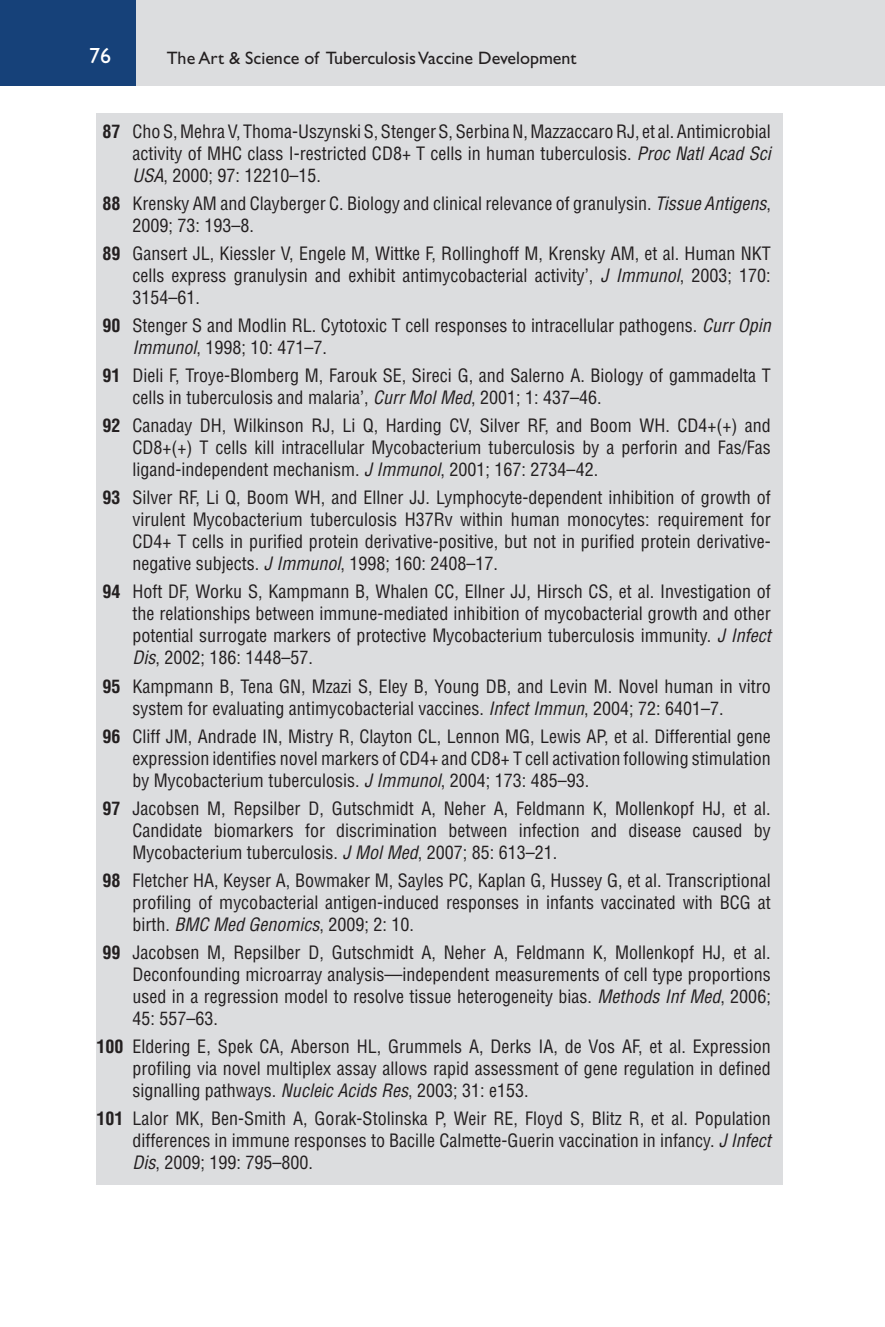
<style>
.page{position:relative;width:885px;height:1327px;background:#fff}
.page>*{position:absolute;margin:0;border:0;box-sizing:border-box;transform-origin:0 0}
.t1{font:22px "Gill Sans Std";color:#fff}
.t2{font:condensed 18px/22px "Helvetica LT Std";color:#231f20;text-align:justify}
.t3{font:18px "Gill Sans Std";color:#231f20}
.s1{font-weight:700}
.s2{font-style:italic}
</style>
<div class="page">
<div style="left:135px;top:0;width:749px;height:86px;background:#dcdddf"></div>
<div style="left:0;top:0;width:136px;height:86px;background:#164179"></div>
<hr style="left:884px;top:0;width:1px;height:86px;background:#dcdddf">
<div style="left:96px;top:113px;width:686px;height:1072px;background:#dcdddf"></div>
<p class="t1" style="left:89px;top:48px;width:23px">76</p>
<p class="t3" style="left:167px;top:51px;width:411px">The Art &amp; Science of Tuberculosis Vaccine Development</p>
<p class="t2" style="left:132px;top:122px;width:639px;text-indent:-30px"><span class="s1">87</span> Cho S, Mehra V, Thoma-Uszynski S, Stenger S, Serbina N, Mazzaccaro RJ, et al. Antimicrobial activity of MHC class I-restricted CD8+ T cells in human tuberculosis. <span class="s2">Proc Natl Acad Sci USA</span>, 2000; 97: 12210–15.</p>
<p class="t2" style="left:132px;top:194px;width:639px;text-indent:-30px"><span class="s1">88</span> Krensky AM and Clayberger C. Biology and clinical relevance of granulysin. <span class="s2">Tissue Antigens</span>,<br>2009; 73: 193–8.</p>
<p class="t2" style="left:132px;top:244px;width:640px;text-indent:-30px"><span class="s1">89</span> Gansert JL, Kiessler V, Engele M, Wittke F, Rollinghoff M, Krensky AM, et al. Human NKT cells express granulysin and exhibit antimycobacterial activity’, <span class="s2">J Immunol</span>, 2003; 170:<br>3154–61.</p>
<p class="t2" style="left:132px;top:316px;width:639px;text-indent:-30px"><span class="s1">90</span> Stenger S and Modlin RL. Cytotoxic T cell responses to intracellular pathogens. <span class="s2">Curr Opin<br>Immunol</span>, 1998; 10: 471–7.</p>
<p class="t2" style="left:132px;top:366px;width:639px;text-indent:-30px"><span class="s1">91</span> Dieli F, Troye-Blomberg M, Farouk SE, Sireci G, and Salerno A. Biology of gammadelta T cells in tuberculosis and malaria’, <span class="s2">Curr Mol Med</span>, 2001; 1: 437–46.</p>
<p class="t2" style="left:132px;top:416px;width:640px;text-indent:-30px"><span class="s1">92</span> Canaday DH, Wilkinson RJ, Li Q, Harding CV, Silver RF, and Boom WH. CD4+(+) and CD8+(+) T cells kill intracellular Mycobacterium tuberculosis by a perforin and Fas/Fas ligand-independent mechanism. <span class="s2">J Immunol</span>, 2001; 167: 2734–42.</p>
<p class="t2" style="left:132px;top:488px;width:640px;text-indent:-30px"><span class="s1">93</span> Silver RF, Li Q, Boom WH, and Ellner JJ. Lymphocyte-dependent inhibition of growth of virulent Mycobacterium tuberculosis H37Rv within human monocytes: requirement for CD4+ T cells in purified protein derivative-positive, but not in purified protein derivative&shy;negative subjects. <span class="s2">J Immunol</span>, 1998; 160: 2408–17.</p>
<p class="t2" style="left:132px;top:582px;width:640px;text-indent:-30px"><span class="s1">94</span> Hoft DF, Worku S, Kampmann B, Whalen CC, Ellner JJ, Hirsch CS, et al. Investigation of the relationships between immune-mediated inhibition of mycobacterial growth and other potential surrogate markers of protective Mycobacterium tuberculosis immunity. <span class="s2">J Infect Dis</span>, 2002; 186: 1448–57.</p>
<p class="t2" style="left:132px;top:676px;width:640px;text-indent:-30px"><span class="s1">95</span> Kampmann B, Tena GN, Mzazi S, Eley B, Young DB, and Levin M. Novel human in vitro system for evaluating antimycobacterial vaccines. <span class="s2">Infect Immun</span>, 2004; 72: 6401–7.</p>
<p class="t2" style="left:132px;top:726px;width:640px;text-indent:-30px"><span class="s1">96</span> Cliff JM, Andrade IN, Mistry R, Clayton CL, Lennon MG, Lewis AP, et al. Differential gene expression identifies novel markers of CD4+ and CD8+ T cell activation following stimulation by Mycobacterium tuberculosis. <span class="s2">J Immunol</span>, 2004; 173: 485–93.</p>
<p class="t2" style="left:132px;top:798px;width:640px;text-indent:-30px"><span class="s1">97</span> Jacobsen M, Repsilber D, Gutschmidt A, Neher A, Feldmann K, Mollenkopf HJ, et al.<br>Candidate biomarkers for discrimination between infection and disease caused by Mycobacterium tuberculosis. <span class="s2">J Mol Med</span>, 2007; 85: 613–21.</p>
<p class="t2" style="left:132px;top:870px;width:639px;text-indent:-30px"><span class="s1">98</span> Fletcher HA, Keyser A, Bowmaker M, Sayles PC, Kaplan G, Hussey G, et al. Transcriptional profiling of mycobacterial antigen-induced responses in infants vaccinated with BCG at birth. <span class="s2">BMC Med Genomics</span>, 2009; 2: 10.</p>
<p class="t2" style="left:132px;top:942px;width:640px;text-indent:-30px"><span class="s1">99</span> Jacobsen M, Repsilber D, Gutschmidt A, Neher A, Feldmann K, Mollenkopf HJ, et al.<br>Deconfounding microarray analysis—independent measurements of cell type proportions used in a regression model to resolve tissue heterogeneity bias. <span class="s2">Methods Inf Med</span>, 2006; 45: 557–63.</p>
<p class="t2" style="left:132px;top:1036px;width:639px;text-indent:-36px"><span class="s1">100</span> Eldering E, Spek CA, Aberson HL, Grummels A, Derks IA, de Vos AF, et al. Expression profiling via novel multiplex assay allows rapid assessment of gene regulation in defined signalling pathways. <span class="s2">Nucleic Acids Res</span>, 2003; 31: e153.</p>
<p class="t2" style="left:132px;top:1108px;width:640px;text-indent:-36px"><span class="s1">101</span> Lalor MK, Ben-Smith A, Gorak-Stolinska P, Weir RE, Floyd S, Blitz R, et al. Population differences in immune responses to Bacille Calmette-Guerin vaccination in infancy. <span class="s2">J Infect Dis</span>, 2009; 199: 795–800.</p>
</div>
